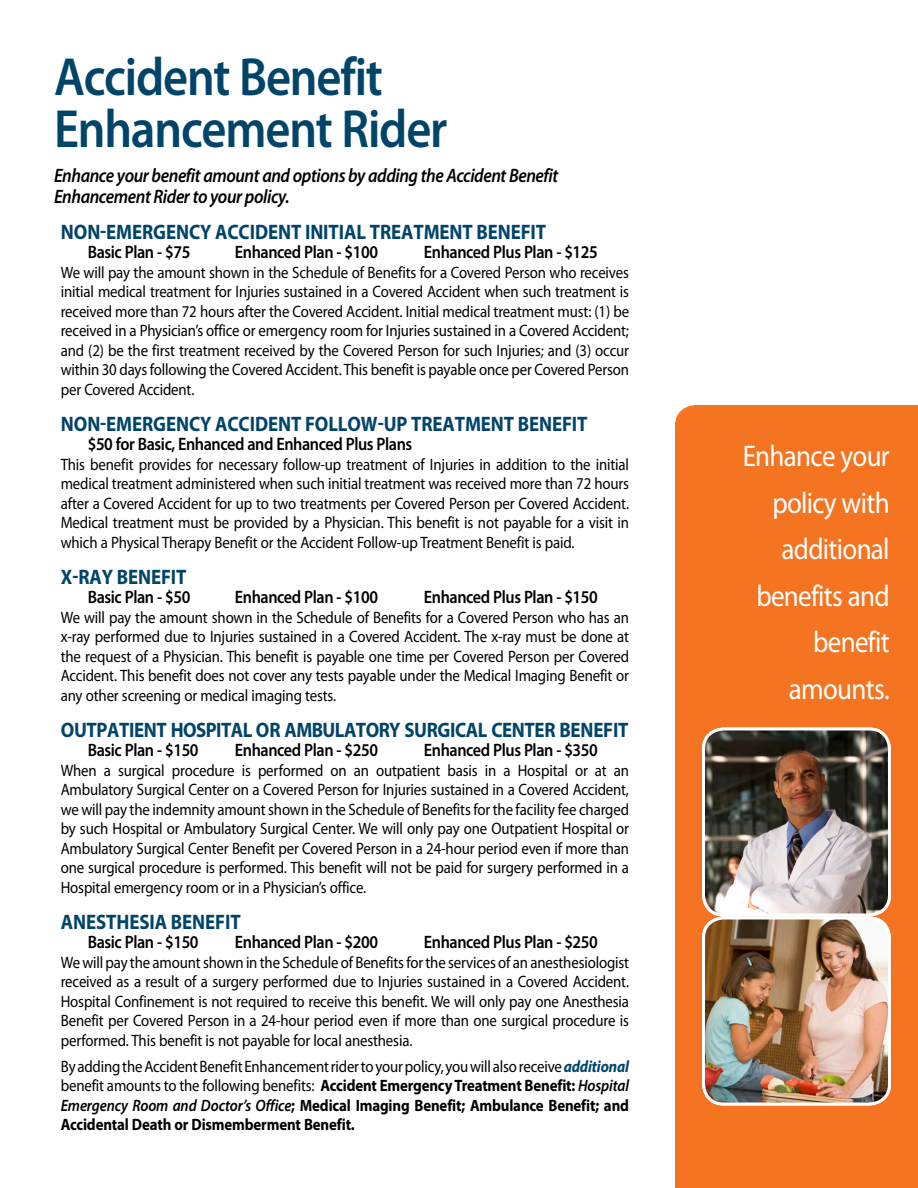
<style>
.page{position:relative;width:918px;height:1188px;background:#fff}
.page>*{position:absolute;margin:0;border:0;box-sizing:border-box;transform-origin:0 0}
.t1{font:600 54px/52.5px "Myriad Pro";letter-spacing:-.025em;color:#00446a;scale:.9 1}
.t2{font:30px/46.5px "Myriad Pro";letter-spacing:-.025em;color:#fff;text-align:right;scale:.9 1}
.t3{font:700 21px "Myriad Pro";letter-spacing:-.005em;color:#00446a;scale:.9 1}
.t4{font:italic 600 19.5px/21px "Myriad Pro";letter-spacing:-.025em;color:#000;scale:.9 1}
.t5{font:600 18px "Myriad Pro";letter-spacing:-.025em;color:#000;scale:.9 1}
.t6{font:16.5px/19.5px "Myriad Pro";letter-spacing:-.01em;color:#000;text-align:justify;scale:.9 1}
.t7{font:700 16.5px/19.5px "Myriad Pro";letter-spacing:-.01em;color:#000;text-align:justify;scale:.9 1}
.s1{font-weight:400}
.s2{font-style:italic;color:#00446a}
.s3{font-weight:600;font-style:italic}
</style>
<div class="page">
<div style="left:675px;top:405px;width:243px;height:783px;background:#f47421"></div>
<img style="left:704px;top:729px;width:186px;height:186px">
<div style="left:702px;top:728px;width:189px;height:188px;border:3px solid #fff;border-radius:20px"></div>
<img style="left:704px;top:918px;width:186px;height:186px">
<div style="left:702px;top:916px;width:189px;height:190px;border:3px solid #fff;border-radius:20px"></div>
<h1 class="t1" style="left:54px;top:49px;width:439px">Accident Benefit<br>Enhancement Rider</h1>
<p class="t4" style="left:54px;top:164px;width:562px">Enhance your benefit amount and options by adding the Accident Benefit<br>Enhancement Rider to your policy.</p>
<p class="t3" style="left:61px;top:218px;width:541px">NON-EMERGENCY ACCIDENT INITIAL TREATMENT BENEFIT</p>
<p class="t5" style="left:88px;top:241px;width:116px">Basic Plan - $75</p>
<p class="t5" style="left:235px;top:241px;width:161px">Enhanced Plan - $100</p>
<p class="t5" style="left:424px;top:241px;width:195px">Enhanced Plus Plan - $125</p>
<p class="t6" style="left:61px;top:262px;width:633px">We will pay the amount shown in the Schedule of Benefits for a Covered Person who receives initial medical treatment for Injuries sustained in a Covered Accident when such treatment is received more than 72 hours after the Covered Accident. Initial medical treatment must: (1) be received in a Physician’s office or emergency room for Injuries sustained in a Covered Accident; and (2) be the first treatment received by the Covered Person for such Injuries; and (3) occur within 30 days following the Covered Accident. This benefit is payable once per Covered Person per Covered Accident.</p>
<p class="t3" style="left:61px;top:410px;width:587px">NON-EMERGENCY ACCIDENT FOLLOW-UP TREATMENT BENEFIT</p>
<p class="t5" style="left:88px;top:433px;width:362px">$50 for Basic, Enhanced and Enhanced Plus Plans</p>
<p class="t6" style="left:61px;top:454px;width:633px">This benefit provides for necessary follow-up treatment of Injuries in addition to the initial medical treatment administered when such initial treatment was received more than 72 hours after a Covered Accident for up to two treatments per Covered Person per Covered Accident.<br>Medical treatment must be provided by a Physician. This benefit is not payable for a visit in which a Physical Therapy Benefit or the Accident Follow-up Treatment Benefit is paid.</p>
<p class="t3" style="left:61px;top:563px;width:141px">X-RAY BENEFIT</p>
<p class="t5" style="left:88px;top:586px;width:116px">Basic Plan - $50</p>
<p class="t5" style="left:235px;top:586px;width:161px">Enhanced Plan - $100</p>
<p class="t5" style="left:424px;top:586px;width:195px">Enhanced Plus Plan - $150</p>
<p class="t6" style="left:61px;top:607px;width:633px">We will pay the amount shown in the Schedule of Benefits for a Covered Person who has an x-ray performed due to Injuries sustained in a Covered Accident. The x-ray must be done at the request of a Physician. This benefit is payable one time per Covered Person per Covered Accident. This benefit does not cover any tests payable under the Medical Imaging Benefit or any other screening or medical imaging tests.</p>
<p class="t3" style="left:61px;top:716px;width:632px">OUTPATIENT HOSPITAL OR AMBULATORY SURGICAL CENTER BENEFIT</p>
<p class="t5" style="left:88px;top:739px;width:125px">Basic Plan - $150</p>
<p class="t5" style="left:235px;top:739px;width:161px">Enhanced Plan - $250</p>
<p class="t5" style="left:424px;top:739px;width:195px">Enhanced Plus Plan - $350</p>
<p class="t6" style="left:61px;top:760px;width:633px">When a surgical procedure is performed on an outpatient basis in a Hospital or at an Ambulatory Surgical Center on a Covered Person for Injuries sustained in a Covered Accident, we will pay the indemnity amount shown in the Schedule of Benefits for the facility fee charged by such Hospital or Ambulatory Surgical Center. We will only pay one Outpatient Hospital or Ambulatory Surgical Center Benefit per Covered Person in a 24-hour period even if more than one surgical procedure is performed. This benefit will not be paid for surgery performed in a Hospital emergency room or in a Physician’s office.</p>
<p class="t3" style="left:61px;top:908px;width:201px">ANESTHESIA BENEFIT</p>
<p class="t5" style="left:88px;top:931px;width:125px">Basic Plan - $150</p>
<p class="t5" style="left:235px;top:931px;width:161px">Enhanced Plan - $200</p>
<p class="t5" style="left:424px;top:931px;width:195px">Enhanced Plus Plan - $250</p>
<p class="t6" style="left:61px;top:952px;width:633px">We will pay the amount shown in the Schedule of Benefits for the services of an anesthesiologist received as a result of a surgery performed due to Injuries sustained in a Covered Accident.<br>Hospital Confinement is not required to receive this benefit. We will only pay one Anesthesia Benefit per Covered Person in a 24-hour period even if more than one surgical procedure is performed. This benefit is not payable for local anesthesia.</p>
<p class="t7" style="left:61px;top:1056px;width:633px"><span class="s1">By adding the Accident Benefit Enhancement rider to your policy, you will also receive</span> <span class="s2">additional </span><span class="s1">benefit amounts to the following benefits:</span> ACCIDENT EMERGENCY TREATMENT BENEFIT: <span class="s3">Hospital Emergency Room and Doctor’s Office</span>; MEDICAL IMAGING BENEFIT; AMBULANCE BENEFIT; AND ACCIDENTAL DEATH OR DISMEMBERMENT BENEFIT.</p>
<h2 class="t2" style="left:743px;top:433px;width:165px">Enhance your policy with additional benefits and benefit amounts.</h2>
</div>
